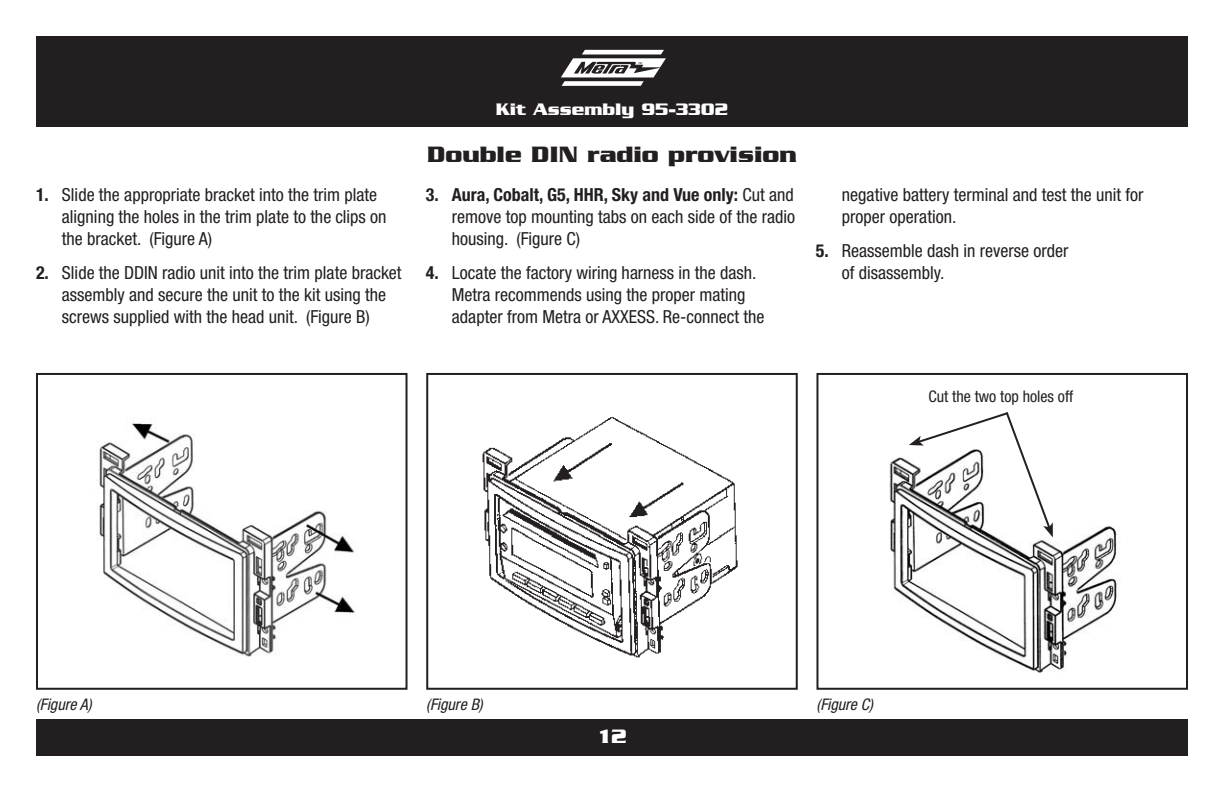
<style>
.page{position:relative;width:1224px;height:792px;background:#fff}
.page>*{position:absolute;margin:0;border:0;box-sizing:border-box;transform-origin:0 0}
.t1{font:700 24px "Serpentine";color:#231f20}
.t2{font:700 20px "Serpentine D";color:#fff}
.t3{font:condensed 18px/22px "Helvetica Neue";color:#231f20}
.t4{font:700 18px "Serpentine";color:#fff}
.t5{font:italic condensed 16px "Helvetica Neue";color:#231f20}
.t6{font:condensed 16px "Helvetica Neue";color:#231f20}
.s1{font-weight:700}
</style>
<div class="page">
<div style="left:36px;top:36px;width:1152px;height:91px;background:#231f20"></div>
<svg style="left:561px;top:50px;width:105px;height:36px"></svg>
<div style="left:36px;top:719px;width:1152px;height:37px;background:#231f20"></div>
<img style="left:97px;top:423px;width:259px;height:234px">
<div style="left:36px;top:373px;width:372px;height:317px;border:2px solid #231f20"></div>
<img style="left:482px;top:417px;width:256px;height:241px">
<div style="left:426px;top:373px;width:372px;height:317px;border:2px solid #231f20"></div>
<img style="left:889px;top:457px;width:229px;height:216px">
<div style="left:816px;top:373px;width:372px;height:317px;border:2px solid #231f20"></div>
<svg style="left:909px;top:412px;width:144px;height:125px"></svg>
<p class="t4" style="left:496px;top:99px;width:234px">Kit Assembly 95-3302</p>
<p class="t3" style="left:62px;top:184px;width:326px;text-indent:-26px"><span class="s1">1.</span> Slide the appropriate bracket into the trim plate aligning the holes in the trim plate to the clips on the bracket. (Figure A)</p>
<p class="t3" style="left:36px;top:262px;width:367px;text-align:center"><span class="s1">2.</span> Slide the DDIN radio unit into the trim plate bracket assembly and secure the unit to the kit using the screws supplied with the head unit. (Figure B)</p>
<h1 class="t1" style="left:427px;top:141px;width:371px">Double DIN radio provision</h1>
<p class="t3" style="left:452px;top:184px;width:345px;text-align:justify;text-indent:-26px"><span class="s1">3. Aura, Cobalt, G5, HHR, Sky and Vue only:</span> Cut and remove top mounting tabs on each side of the radio housing. (Figure C)</p>
<p class="t3" style="left:452px;top:262px;width:314px;text-indent:-26px"><span class="s1">4.</span> Locate the factory wiring harness in the dash.<br>Metra recommends using the proper mating adapter from Metra or AXXESS. Re-connect the</p>
<p class="t3" style="left:842px;top:184px;width:303px">negative battery terminal and test the unit for proper operation.</p>
<p class="t3" style="left:842px;top:240px;width:228px;text-indent:-26px"><span class="s1">5.</span> Reassemble dash in reverse order of disassembly.</p>
<p class="t6" style="left:929px;top:387px;width:146px">Cut the two top holes off</p>
<p class="t5" style="left:36px;top:695px;width:57px">(Figure A)</p>
<p class="t5" style="left:426px;top:695px;width:58px">(Figure B)</p>
<p class="t5" style="left:816px;top:695px;width:58px">(Figure C)</p>
<p class="t2" style="left:597px;top:726px;width:32px">12</p>
</div>
